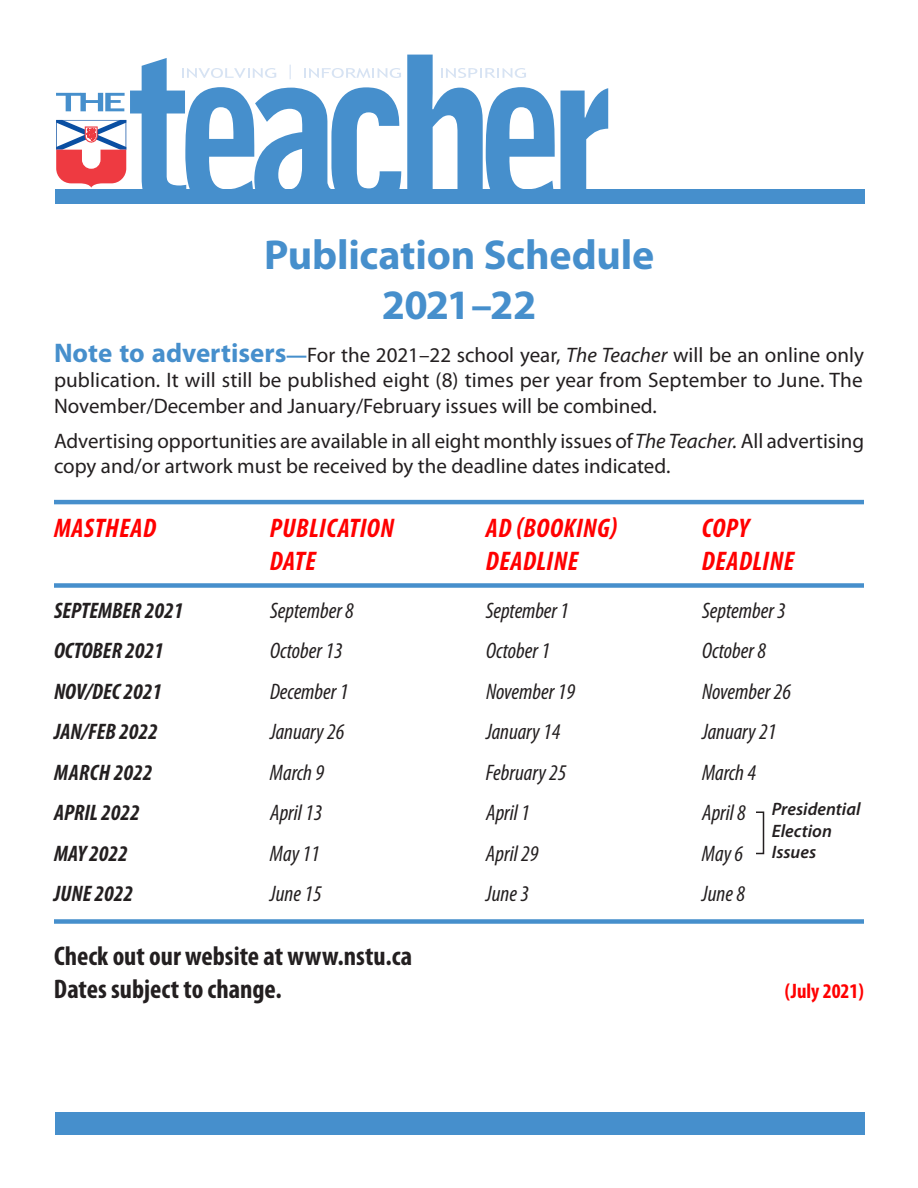
<style>
.page{position:relative;width:918px;height:1188px;background:#fff}
.page>*{position:absolute;margin:0;border:0;box-sizing:border-box;transform-origin:0 0}
.t1{font:700 42px/50.4px "Myriad Pro";letter-spacing:-.005em;color:#468fcc;text-align:center}
.t2{font:italic 700 condensed 27px "Myriad Pro";letter-spacing:.02em;color:#f00}
.t3{font:700 condensed 27px/32.4px "Myriad Pro";color:#231f20}
.t4{font:italic condensed 22.5px "Myriad Pro";color:#231f20}
.t5{font:italic 700 condensed 22.5px "Myriad Pro";color:#231f20}
.t6{font:italic 700 condensed 22.5px "Myriad Pro";letter-spacing:.02em;color:#231f20}
.t7{font:21px/25.2px "Myriad Pro";color:#231f20;text-align:justify}
.t8{font:700 condensed 21px "Myriad Pro";color:#f00}
.t9{font:italic 600 18px/21.6px "Myriad Pro";color:#231f20}
.s1{font-weight:700;font-size:27px;color:#468fcc}
.s2{font-weight:700;color:#468fcc}
.s3{font-style:italic}
</style>
<div class="page">
<hr style="left:54px;top:500px;width:810px;height:4px;background:#468fcc">
<div style="left:54px;top:583px;width:810px;height:5px;background:#468fcc"></div>
<div style="left:54px;top:919px;width:810px;height:5px;background:#468fcc"></div>
<svg style="left:407px;top:55px;width:201px;height:134px"></svg>
<svg style="left:56px;top:58px;width:345px;height:131px"></svg>
<div style="left:55px;top:1112px;width:810px;height:23px;background:#468fcc"></div>
<div style="left:55px;top:189px;width:810px;height:15px;background:#468fcc"></div>
<div style="left:755px;top:812px;width:9px;height:42px;border:2px solid #231f20"></div>
<h1 class="t1" style="left:264px;top:228px;width:392px">Publication Schedule<br>2021–22</h1>
<p class="t7" style="left:54px;top:342px;width:812px"><span class="s1">Note to advertisers</span><span class="s2">—</span>For the 2021–22 school year, <span class="s3">The Teacher</span> will be an online only publication. It will still be published eight (8) times per year from September to June. The November/December and January/February issues will be combined.</p>
<p class="t7" style="left:54px;top:428px;width:812px">Advertising opportunities are available in all eight monthly issues of<span class="s3">The Teacher.</span> All advertising copy and/or artwork must be received by the deadline dates indicated.</p>
<p class="t2" style="left:54px;top:512px;width:103px">MASTHEAD</p>
<p class="t2" style="left:270px;top:512px;width:126px">PUBLICATION</p>
<p class="t2" style="left:486px;top:512px;width:133px">AD (BOOKING)</p>
<p class="t2" style="left:702px;top:512px;width:49px">COPY</p>
<p class="t2" style="left:270px;top:544px;width:47px">DATE</p>
<p class="t2" style="left:486px;top:544px;width:94px">DEADLINE</p>
<p class="t2" style="left:702px;top:544px;width:94px">DEADLINE</p>
<p class="t5" style="left:54px;top:596px;width:131px">SEPTEMBER 2021</p>
<p class="t4" style="left:270px;top:597px;width:86px">September 8</p>
<p class="t4" style="left:486px;top:597px;width:84px">September 1</p>
<p class="t4" style="left:702px;top:597px;width:86px">September 3</p>
<p class="t5" style="left:54px;top:637px;width:111px">OCTOBER 2021</p>
<p class="t4" style="left:270px;top:637px;width:74px">October 13</p>
<p class="t4" style="left:486px;top:637px;width:66px">October 1</p>
<p class="t4" style="left:702px;top:637px;width:66px">October 8</p>
<p class="t5" style="left:54px;top:677px;width:110px">NOV/DEC 2021</p>
<p class="t4" style="left:270px;top:678px;width:80px">December 1</p>
<p class="t4" style="left:486px;top:678px;width:91px">November 19</p>
<p class="t4" style="left:702px;top:678px;width:91px">November 26</p>
<p class="t5" style="left:54px;top:718px;width:105px">JAN/FEB 2022</p>
<p class="t4" style="left:270px;top:718px;width:76px">January 26</p>
<p class="t4" style="left:486px;top:718px;width:76px">January 14</p>
<p class="t4" style="left:702px;top:718px;width:76px">January 21</p>
<p class="t6" style="left:54px;top:758px;width:100px">MARCH 2022</p>
<p class="t4" style="left:270px;top:759px;width:56px">March 9</p>
<p class="t4" style="left:486px;top:759px;width:82px">February 25</p>
<p class="t4" style="left:702px;top:759px;width:56px">March 4</p>
<p class="t5" style="left:54px;top:799px;width:87px">APRIL 2022</p>
<p class="t4" style="left:270px;top:799px;width:54px">April 13</p>
<p class="t4" style="left:486px;top:799px;width:45px">April 1</p>
<p class="t4" style="left:702px;top:799px;width:45px">April 8</p>
<p class="t5" style="left:54px;top:839px;width:75px">MAY 2022</p>
<p class="t4" style="left:270px;top:840px;width:52px">May 11</p>
<p class="t4" style="left:486px;top:840px;width:54px">April 29</p>
<p class="t4" style="left:702px;top:840px;width:43px">May 6</p>
<p class="t5" style="left:54px;top:880px;width:81px">JUNE 2022</p>
<p class="t4" style="left:270px;top:880px;width:53px">June 15</p>
<p class="t4" style="left:486px;top:880px;width:45px">June 3</p>
<p class="t4" style="left:702px;top:880px;width:45px">June 8</p>
<p class="t9" style="left:772px;top:798px;width:90px">Presidential<br>Election<br>Issues</p>
<p class="t3" style="left:54px;top:939px;width:360px">Check out our website at www.nstu.ca<br>Dates subject to change.</p>
<p class="t8" style="left:785px;top:977px;width:81px">(July 2021)</p>
</div>
